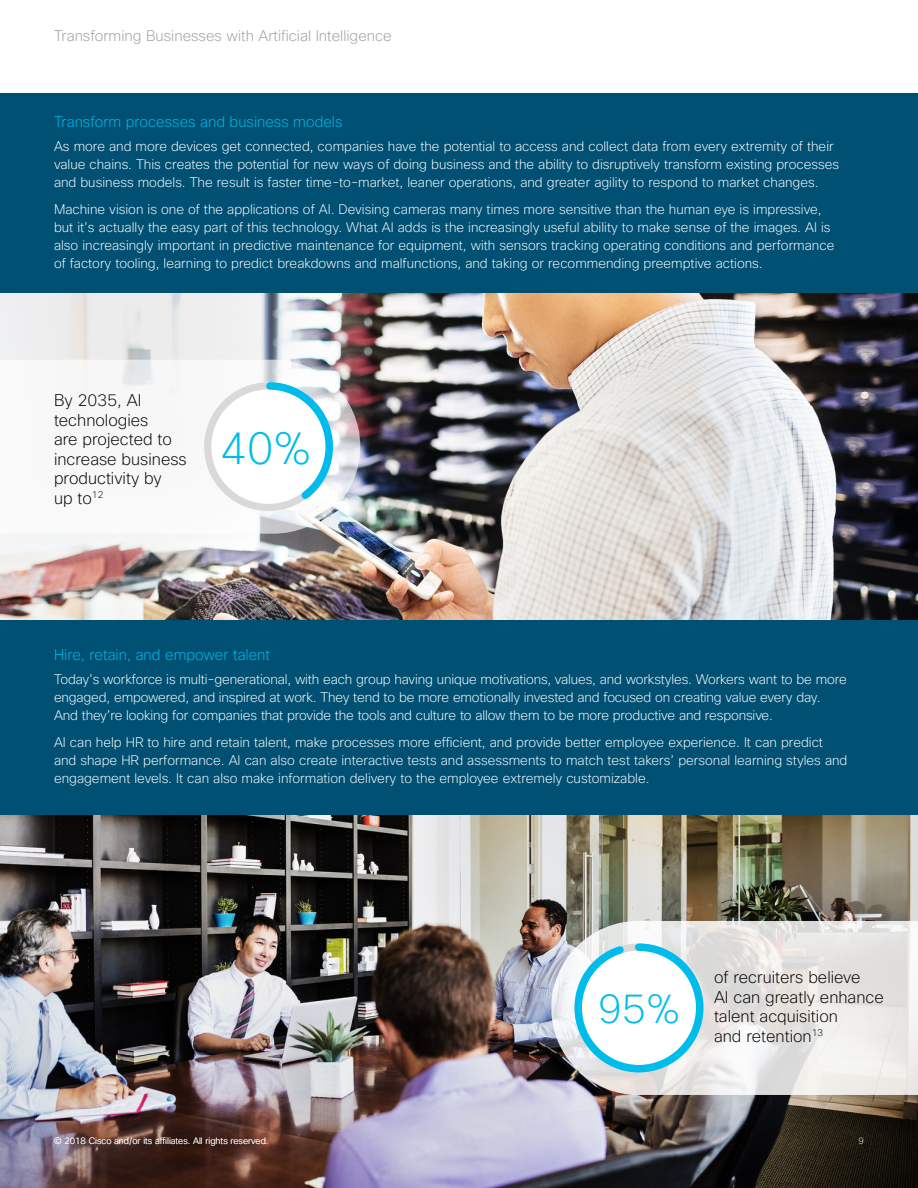
<style>
.page{position:relative;width:918px;height:1188px;background:#fff}
.page>*{position:absolute;margin:0;border:0;box-sizing:border-box;transform-origin:0 0}
.Body{font:200 45px "Cisco Sans";color:#00bceb}
.Body-2{font:200 40.5px "Cisco Sans";color:#00bceb}
.Body-3{font:200 16.5px/19.5px "Cisco Sans";color:#000}
.Header_4{font:200 15px "Cisco Sans";color:#00bceb}
.t1{font:200 15px "Cisco Sans";color:#a29b9a}
.Body-4{font:200 13.5px/18px "Cisco Sans";color:#fff}
.Body-5{font:200 9px "Cisco Sans";color:#fff}
</style>
<div class="page">
<img style="left:0;top:293px;width:918px;height:327px">
<img style="left:0;top:814px;width:918px;height:374px">
<svg style="left:551px;top:921px;width:367px;height:174px"></svg>
<div style="left:0;top:93px;width:918px;height:200px;background:#005073"></div>
<div style="left:0;top:620px;width:918px;height:194px;background:#005073"></div>
<svg style="left:0;top:360px;width:360px;height:174px"></svg>
<div style="left:204px;top:382px;width:129px;height:129px;background:#fff;border-radius:50%"></div>
<div style="left:204px;top:382px;width:129px;height:129px;border:7px solid #d9d9d9;border-radius:50%"></div>
<svg style="left:262px;top:378px;width:75px;height:128px"></svg>
<svg style="left:571px;top:940px;width:136px;height:136px"></svg>
<p class="t1" style="left:54px;top:26px;width:339px">Transforming Businesses with Artificial Intelligence</p>
<p class="Header_4" style="left:54px;top:112px;width:290px">Transform processes and business models</p>
<p class="Body-4" style="left:54px;top:137px;width:787px">As more and more devices get connected, companies have the potential to access and collect data from every extremity of their value chains. This creates the potential for new ways of doing business and the ability to disruptively transform existing processes and business models. The result is faster time-to-market, leaner operations, and greater agility to respond to market changes.</p>
<p class="Body-4" style="left:54px;top:200px;width:782px">Machine vision is one of the applications of AI. Devising cameras many times more sensitive than the human eye is impressive, but it’s actually the easy part of this technology. What AI adds is the increasingly useful ability to make sense of the images. AI is also increasingly important in predictive maintenance for equipment, with sensors tracking operating conditions and performance of factory tooling, learning to predict breakdowns and malfunctions, and taking or recommending preemptive actions.</p>
<p class="Body-3" style="left:54px;top:391px;width:134px">By 2035, AI technologies<br>are projected to increase business productivity by<br>up to<sup>12</sup></p>
<p class="Body" style="left:220px;top:420px;width:93px">40%</p>
<p class="Header_4" style="left:54px;top:645px;width:218px">Hire, retain, and empower talent</p>
<p class="Body-4" style="left:54px;top:670px;width:794px">Today’s workforce is multi-generational, with each group having unique motivations, values, and workstyles. Workers want to be more engaged, empowered, and inspired at work. They tend to be more emotionally invested and focused on creating value every day.<br>And they’re looking for companies that provide the tools and culture to allow them to be more productive and responsive.</p>
<p class="Body-4" style="left:54px;top:733px;width:795px">AI can help HR to hire and retain talent, make processes more efficient, and provide better employee experience. It can predict and shape HR performance. AI can also create interactive tests and assessments to match test takers’ personal learning styles and engagement levels. It can also make information delivery to the employee extremely customizable.</p>
<p class="Body-5" style="left:54px;top:1135px;width:216px">© 2018 Cisco and/or its affiliates. All rights reserved.</p>
<p class="Body-2" style="left:598px;top:983px;width:84px">95%</p>
<p class="Body-3" style="left:714px;top:968px;width:171px">of recruiters believe<br>AI can greatly enhance talent acquisition<br>and retention<sup>13</sup></p>
<p class="Body-5" style="left:859px;top:1135px;width:7px">9</p>
</div>
